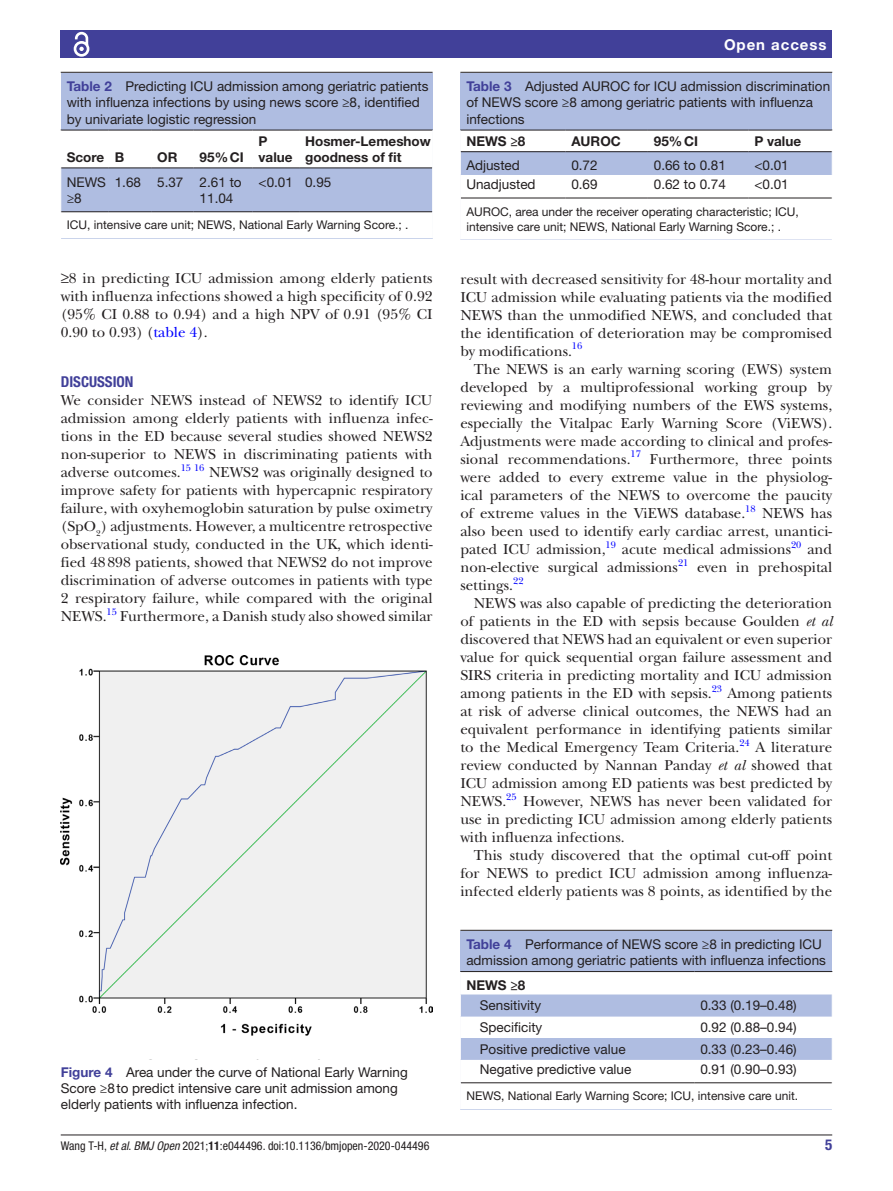
<style>
.page{position:relative;width:893px;height:1191px;background:#fff}
.page>*{position:absolute;margin:0;border:0;box-sizing:border-box;transform-origin:0 0}
.t1{font:15px/18px "New Baskerville";color:#231f20;text-align:justify}
.t2{font:700 condensed 15px "Helvetica Neue LT Std";color:#414099}
.t3{font:700 15px "Helvetica Neue LT Std";letter-spacing:.065em;color:#fff}
.t4{font:13.5px/16.5px "Helvetica Neue LT Std";color:#231f20}
.t5{font:700 13.5px/16.2px "Helvetica Neue LT Std";color:#231f20}
.t6{font:12px/15px "Helvetica Neue LT Std";color:#231f20}
.t7{font:condensed 12px "Helvetica Neue LT Std";color:#231f20}
.t8{font:9.9px "New Baskerville";color:#00f}
.s1{font-weight:700;color:#414099}
.s2{color:#00f}
.s3{font-style:italic}
.s4{font-weight:700}
</style>
<div class="page">
<hr style="left:61px;top:1134px;width:771px;height:1px;background:#231f20">
<div style="left:61px;top:31px;width:771px;height:27px;background:#414099"></div>
<svg style="left:73px;top:31px;width:17px;height:26px"></svg>
<div style="left:61px;top:73px;width:372px;height:165px;background:#afbde1"></div>
<hr style="left:61px;top:72px;width:372px;height:1px;background:#231f20">
<svg style="left:60px;top:130px;width:373px;height:108px"></svg>
<hr style="left:67px;top:229px;width:366px;height:1px;background:#fff">
<img style="left:61px;top:655px;width:372px;height:381px">
<div style="left:460px;top:73px;width:372px;height:166px;background:#afbde1"></div>
<hr style="left:460px;top:72px;width:372px;height:1px;background:#231f20">
<svg style="left:460px;top:130px;width:373px;height:109px"></svg>
<hr style="left:832px;top:198px;width:1px;height:41px;background:#fff">
<hr style="left:466px;top:230px;width:366px;height:1px;background:#fff">
<div style="left:460px;top:930px;width:372px;height:179px;background:#afbde1"></div>
<hr style="left:460px;top:930px;width:372px;height:1px;background:#231f20">
<hr style="left:460px;top:971px;width:234px;height:1px;background:#231f20">
<hr style="left:694px;top:971px;width:138px;height:1px;background:#231f20">
<svg style="left:460px;top:972px;width:372px;height:137px"></svg>
<hr style="left:466px;top:1099px;width:366px;height:2px;background:#fff">
<p class="t4" style="left:67px;top:77px;width:363px"><span class="s1">Table 2</span> Predicting ICU admission among geriatric patients with influenza infections by using news score ≥8, identified by univariate logistic regression</p>
<p class="t5" style="left:67px;top:149px;width:59px">Score B</p>
<p class="t5" style="left:157px;top:149px;width:22px">OR</p>
<p class="t5" style="left:200px;top:149px;width:46px">95%CI</p>
<p class="t5" style="left:259px;top:132px;width:36px">P value</p>
<p class="t5" style="left:305px;top:132px;width:127px">Hosmer-Lemeshow goodness of fit</p>
<p class="t4" style="left:67px;top:173px;width:41px">NEWS ≥8</p>
<p class="t4" style="left:200px;top:173px;width:44px;text-indent:-85px">1.68 5.37 2.61 to<br>11.04</p>
<p class="t4" style="left:259px;top:173px;width:74px">&lt;0.01 0.95</p>
<p class="t6" style="left:67px;top:217px;width:343px">ICU, intensive care unit; NEWS, National Early Warning Score.; .</p>
<p class="t1" style="left:61px;top:269px;width:373px">≥8 in predicting ICU admission among elderly patients with influenza infections showed a high specificity of 0.92 (95% CI 0.88 to 0.94) and a high NPV of 0.91 (95% CI 0.90 to 0.93) (<span class="s2">table 4</span>).</p>
<p class="t2" style="left:61px;top:373px;width:74px">DISCUSSION</p>
<p class="t1" style="left:61px;top:391px;width:373px">We consider NEWS instead of NEWS2 to identify ICU admission among elderly patients with influenza infec&shy;tions in the ED because several studies showed NEWS2 non-superior to NEWS in discriminating patients with adverse outcomes.</p>
<p class="t8" style="left:181px;top:461px;width:25px">15 16</p>
<p class="t1" style="left:61px;top:463px;width:373px;text-indent:148px">NEWS2 was originally designed to improve safety for patients with hypercapnic respiratory failure, with oxyhemoglobin saturation by pulse oximetry (SpO<sub>2</sub>) adjustments. However, a multicentre retrospective observational study, conducted in the UK, which identi&shy;fied 48898 patients, showed that NEWS2 do not improve discrimination of adverse outcomes in patients with type 2 respiratory failure, while compared with the original NEWS.</p>
<p class="t8" style="left:107px;top:605px;width:12px">15</p>
<p class="t1" style="left:120px;top:607px;width:314px">Furthermore, a Danish study also showed similar</p>
<p class="t4" style="left:61px;top:1063px;width:349px"><span class="s1">Figure 4</span> Area under the curve of National Early Warning<br>Score ≥8to predict intensive care unit admission among elderly patients with influenza infection.</p>
<p class="t3" style="left:724px;top:35px;width:104px">Open access</p>
<p class="t4" style="left:466px;top:77px;width:365px"><span class="s1">Table 3</span> Adjusted AUROC for ICU admission discrimination of NEWS score ≥8 among geriatric patients with influenza infections</p>
<p class="t5" style="left:466px;top:132px;width:60px">NEWS ≥8</p>
<p class="t5" style="left:571px;top:132px;width:51px">AUROC</p>
<p class="t5" style="left:654px;top:132px;width:46px">95%CI</p>
<p class="t5" style="left:754px;top:132px;width:48px">P value</p>
<p class="t4" style="left:466px;top:157px;width:55px">Adjusted</p>
<p class="t4" style="left:571px;top:157px;width:28px">0.72</p>
<p class="t4" style="left:654px;top:157px;width:74px">0.66 to 0.81</p>
<p class="t4" style="left:754px;top:157px;width:36px">&lt;0.01</p>
<p class="t4" style="left:466px;top:176px;width:71px">Unadjusted</p>
<p class="t4" style="left:571px;top:176px;width:28px">0.69</p>
<p class="t4" style="left:654px;top:176px;width:74px">0.62 to 0.74</p>
<p class="t4" style="left:754px;top:176px;width:36px">&lt;0.01</p>
<p class="t6" style="left:466px;top:204px;width:334px">AUROC, area under the receiver operating characteristic; ICU, intensive care unit; NEWS, National Early Warning Score.; .</p>
<p class="t1" style="left:460px;top:270px;width:373px">result with decreased sensitivity for 48-hour mortality and ICU admission while evaluating patients via the modified NEWS than the unmodified NEWS, and concluded that the identification of deterioration may be compromised by modifications.</p>
<p class="t8" style="left:572px;top:340px;width:12px">16</p>
<p class="t1" style="left:460px;top:360px;width:373px;text-indent:14px">The NEWS is an early warning scoring (EWS) system developed by a multiprofessional working group by reviewing and modifying numbers of the EWS systems, especially the Vitalpac Early Warning Score (ViEWS).<br>Adjustments were made according to clinical and profes&shy;sional recommendations.<sup>17</sup></p>
<p class="t1" style="left:460px;top:450px;width:373px;text-indent:190px">Furthermore, three points were added to every extreme value in the physiolog&shy;ical parameters of the NEWS to overcome the paucity of extreme values in the ViEWS database.</p>
<p class="t8" style="left:745px;top:502px;width:12px">18</p>
<p class="t1" style="left:460px;top:504px;width:373px;text-indent:302px">NEWS has also been used to identify early cardiac arrest, unantici&shy;pated ICU admission,</p>
<p class="t8" style="left:606px;top:538px;width:12px">19</p>
<p class="t1" style="left:622px;top:540px;width:171px">acute medical admissions</p>
<p class="t8" style="left:791px;top:538px;width:12px">20</p>
<p class="t1" style="left:807px;top:540px;width:26px">and</p>
<p class="t1" style="left:460px;top:558px;width:219px">non-elective surgical admissions</p>
<p class="t8" style="left:678px;top:556px;width:12px">21</p>
<p class="t1" style="left:697px;top:558px;width:137px">even in prehospital</p>
<p class="t1" style="left:460px;top:576px;width:54px">settings.</p>
<p class="t8" style="left:513px;top:574px;width:12px">22</p>
<p class="t1" style="left:460px;top:594px;width:373px;text-indent:14px">NEWS was also capable of predicting the deterioration of patients in the ED with sepsis because Goulden <span class="s3">et al </span>discovered that NEWS had an equivalent or even superior value for quick sequential organ failure assessment and SIRS criteria in predicting mortality and ICU admission among patients in the ED with sepsis.</p>
<p class="t8" style="left:712px;top:682px;width:12px">23</p>
<p class="t1" style="left:460px;top:684px;width:373px;text-indent:267px">Among patients at risk of adverse clinical outcomes, the NEWS had an equivalent performance in identifying patients similar to the Medical Emergency Team Criteria.</p>
<p class="t8" style="left:739px;top:736px;width:12px">24</p>
<p class="t1" style="left:460px;top:738px;width:373px;text-indent:295px">A literature review conducted by Nannan Panday <span class="s3">et al</span> showed that ICU admission among ED patients was best predicted by NEWS.</p>
<p class="t8" style="left:506px;top:790px;width:12px">25</p>
<p class="t1" style="left:460px;top:792px;width:373px;text-indent:63px">However, NEWS has never been validated for use in predicting ICU admission among elderly patients with influenza infections.</p>
<p class="t1" style="left:460px;top:846px;width:373px;text-indent:14px">This study discovered that the optimal cut-off point for NEWS to predict ICU admission among influenza&shy;infected elderly patients was 8 points, as identified by the</p>
<p class="t4" style="left:466px;top:935px;width:361px"><span class="s1">Table 4</span> Performance of NEWS score ≥8 in predicting ICU admission among geriatric patients with influenza infections</p>
<p class="t5" style="left:466px;top:977px;width:60px">NEWS ≥8</p>
<p class="t4" style="left:480px;top:997px;width:63px">Sensitivity</p>
<p class="t4" style="left:700px;top:997px;width:98px">0.33 (0.19–0.48)</p>
<p class="t4" style="left:480px;top:1018px;width:64px">Specificity</p>
<p class="t4" style="left:700px;top:1018px;width:98px">0.92 (0.88–0.94)</p>
<p class="t4" style="left:480px;top:1040px;width:147px">Positive predictive value</p>
<p class="t4" style="left:700px;top:1040px;width:98px">0.33 (0.23–0.46)</p>
<p class="t4" style="left:480px;top:1060px;width:153px">Negative predictive value</p>
<p class="t4" style="left:700px;top:1060px;width:98px">0.91 (0.90–0.93)</p>
<p class="t6" style="left:466px;top:1088px;width:333px">NEWS, National Early Warning Score; ICU, intensive care unit.</p>
<p class="t7" style="left:61px;top:1138px;width:370px">Wang T-H, <span class="s3">et al</span>. <span class="s3">BMJ Open</span> 2021;<span class="s4">11</span>:e044496. doi:10.1136/bmjopen-2020-044496</p>
<p class="t2" style="left:825px;top:1135px;width:9px">5</p>
</div>
